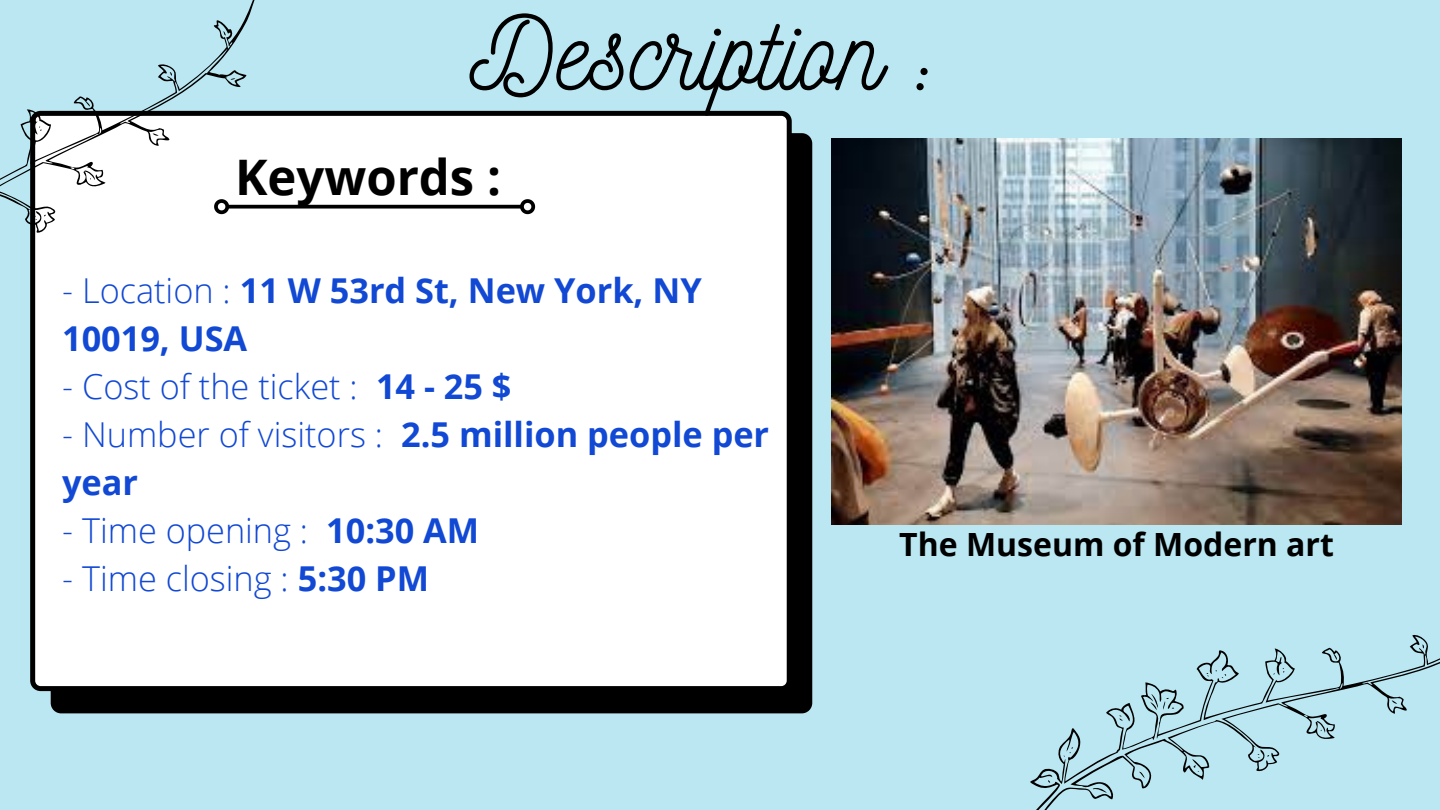
<style>
.page{position:relative;width:1440px;height:810px;background:#bae7f1}
.page>*{position:absolute;margin:0;border:0;box-sizing:border-box;transform-origin:0 0}
.t1{font:104.1px "Nickainley";color:#000}
.t2{font:700 49px "Open Sans";color:#000}
.t3{font:700 34.3px/48px "Open Sans";color:#1148d4}
.t4{font:300 34.3px "Open Sans";color:#1148d4}
.t5{font:700 32px "Open Sans";color:#000}
.s1{font-weight:300}
.s2{font-weight:700}
</style>
<div class="page">
<div style="left:51px;top:133px;width:761px;height:580px;background:#000"></div>
<div style="left:30px;top:111px;width:762px;height:580px;background:#fff"></div>
<svg style="left:295px;top:205px;width:223px;height:4px"></svg>
<svg style="left:518px;top:196px;width:20px;height:21px"></svg>
<svg style="left:1030px;top:635px;width:410px;height:175px"></svg>
<svg style="left:0;top:0;width:295px;height:452px;fill:#fff"></svg>
<img style="left:832px;top:138px;width:570px;height:387px">
<p class="t1" style="left:470px;top:-14px;width:472px">Description :</p>
<p class="t2" style="left:235px;top:142px;width:267px">Keywords :</p>
<p class="t3" style="left:62px;top:266px;width:641px"><span class="s1">- Location :</span> 11 W 53rd St, New York, NY<br>10019, USA</p>
<p class="t4" style="left:62px;top:363px;width:451px">- Cost of the ticket : <span class="s2">14 - 25 $</span></p>
<p class="t3" style="left:62px;top:410px;width:709px"><span class="s1">- Number of visitors :</span> 2.5 million people per year</p>
<p class="t4" style="left:62px;top:507px;width:419px">- Time opening : <span class="s2">10:30 AM</span></p>
<p class="t4" style="left:62px;top:555px;width:368px">- Time closing : <span class="s2">5:30 PM</span></p>
<p class="t5" style="left:899px;top:522px;width:436px">The Museum of Modern art</p>
</div>
